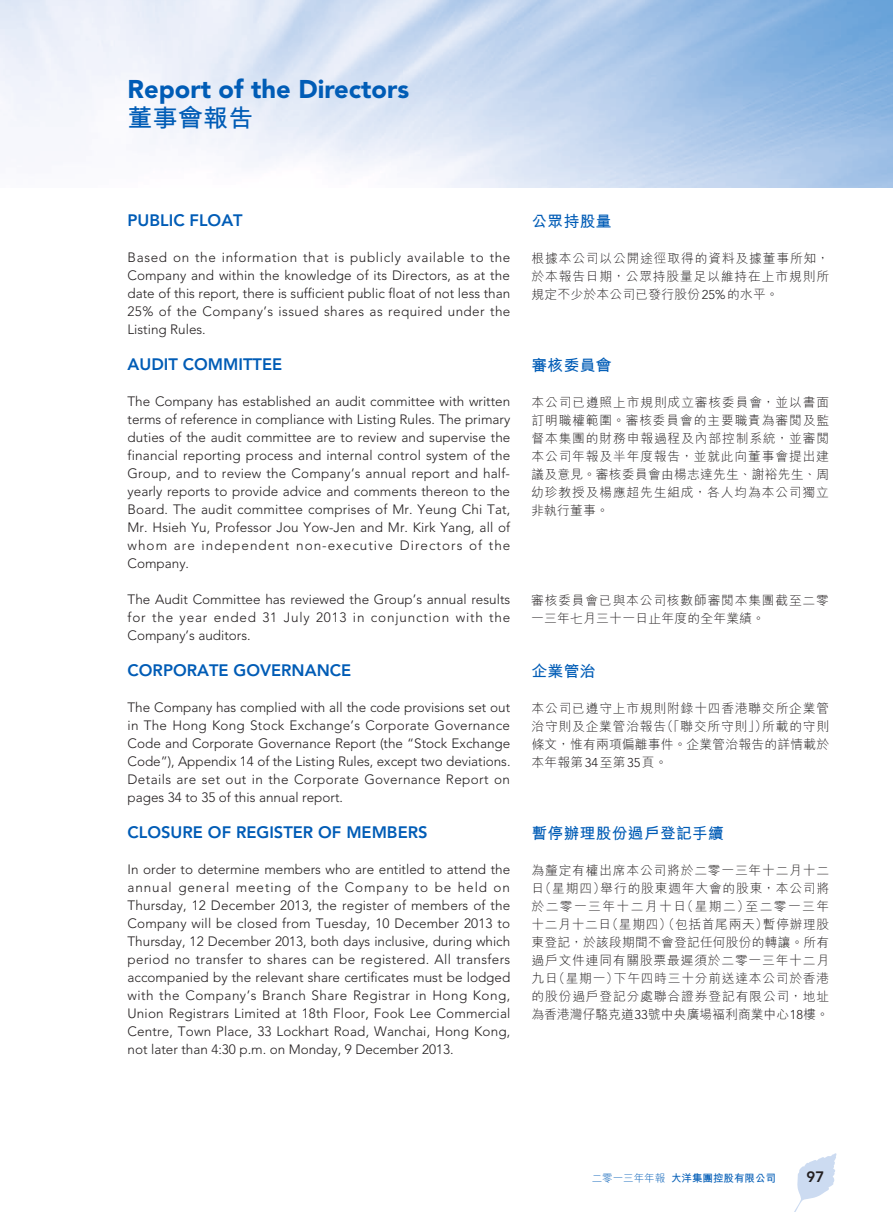
<style>
.page{position:relative;width:893px;height:1212px;background:#fff}
.page>*{position:absolute;margin:0;border:0;box-sizing:border-box;transform-origin:0 0}
.t1{font:900 25.5px "Avenir LT Std";color:#005cb6}
.t2{font:700 24.75px "M Hei HK";letter-spacing:.02em;color:#005cb6}
.t3{font:800 16.5px "Avenir LT Std";color:#005cb6}
.t4{font:700 15.75px "M Hei HK";letter-spacing:.02em;color:#005cb6}
.t5{font:800 15px "Avenir LT Std";color:#231f20}
.t6{font:300 13.5px/18px "Avenir LT Std";letter-spacing:.03em;color:#231f20;text-align:justify}
.t7{font:300 12.75px/18px "M Hei HK";letter-spacing:.06em;color:#231f20;text-align:justify}
.t8{font:700 10.5px "M Hei HK";color:#005cb6}
.s1{font-family:"Avenir LT Std"}
.s2{font-weight:300}
</style>
<div class="page">
<img style="left:0;top:0;width:893px;height:187px">
<svg style="left:794px;top:1153px;width:43px;height:59px"></svg>
<h1 class="t1" style="left:128px;top:73px;width:283px">Report of the Directors</h1>
<h2 class="t2" style="left:128px;top:100px;width:127px">董事會報告</h2>
<p class="t3" style="left:128px;top:211px;width:117px">PUBLIC FLOAT</p>
<p class="t6" style="left:128px;top:249px;width:384px">Based on the information that is publicly available to the Company and within the knowledge of its Directors, as at the date of this report, there is sufficient public float of not less than 25% of the Company’s issued shares as required under the Listing Rules.</p>
<p class="t3" style="left:128px;top:355px;width:156px">AUDIT COMMITTEE</p>
<p class="t6" style="left:128px;top:393px;width:384px">The Company has established an audit committee with written terms of reference in compliance with Listing Rules. The primary duties of the audit committee are to review and supervise the financial reporting process and internal control system of the Group, and to review the Company’s annual report and half&shy;yearly reports to provide advice and comments thereon to the Board. The audit committee comprises of Mr. Yeung Chi Tat, Mr. Hsieh Yu, Professor Jou Yow-Jen and Mr. Kirk Yang, all of whom are independent non-executive Directors of the Company.</p>
<p class="t6" style="left:128px;top:591px;width:384px">The Audit Committee has reviewed the Group’s annual results for the year ended 31 July 2013 in conjunction with the Company’s auditors.</p>
<p class="t3" style="left:128px;top:661px;width:225px">CORPORATE GOVERNANCE</p>
<p class="t6" style="left:128px;top:699px;width:384px">The Company has complied with all the code provisions set out in The Hong Kong Stock Exchange’s Corporate Governance Code and Corporate Governance Report (the “Stock Exchange Code”), Appendix 14 of the Listing Rules, except two deviations.<br>Details are set out in the Corporate Governance Report on pages 34 to 35 of this annual report.</p>
<p class="t3" style="left:128px;top:823px;width:302px">CLOSURE OF REGISTER OF MEMBERS</p>
<p class="t6" style="left:128px;top:861px;width:384px">In order to determine members who are entitled to attend the annual general meeting of the Company to be held on Thursday, 12 December 2013, the register of members of the Company will be closed from Tuesday, 10 December 2013 to Thursday, 12 December 2013, both days inclusive, during which period no transfer to shares can be registered. All transfers accompanied by the relevant share certificates must be lodged with the Company’s Branch Share Registrar in Hong Kong, Union Registrars Limited at 18th Floor, Fook Lee Commercial Centre, Town Place, 33 Lockhart Road, Wanchai, Hong Kong, not later than 4:30 p.m. on Monday, 9 December 2013.</p>
<p class="t4" style="left:531px;top:209px;width:82px">公眾持股量</p>
<p class="t7" style="left:531px;top:249px;width:299px">根據本公司以公開途徑取得的資料及據董事所知，於本報告日期，公眾持股量足以維持在上市規則所規定不少於本公司已發行股份<span class="s1">25%</span>的水平。</p>
<p class="t4" style="left:531px;top:353px;width:82px">審核委員會</p>
<p class="t7" style="left:531px;top:393px;width:299px">本公司已遵照上市規則成立審核委員會，並以書面訂明職權範圍。審核委員會的主要職責為審閱及監督本集團的財務申報過程及內部控制系統，並審閱本公司年報及半年度報告，並就此向董事會提出建議及意見。審核委員會由楊志達先生、謝裕先生、周幼珍教授及楊應超先生組成，各人均為本公司獨立非執行董事。</p>
<p class="t7" style="left:531px;top:591px;width:299px">審核委員會已與本公司核數師審閱本集團截至二零一三年七月三十一日止年度的全年業績。</p>
<p class="t4" style="left:531px;top:659px;width:65px">企業管治</p>
<p class="t7" style="left:531px;top:699px;width:299px">本公司已遵守上市規則附錄十四香港聯交所企業管治守則及企業管治報告（「聯交所守則」）所載的守則條文，惟有兩項偏離事件。企業管治報告的詳情載於本年報第<span class="s1">34</span>至第<span class="s1">35</span>頁。</p>
<p class="t4" style="left:531px;top:821px;width:194px">暫停辦理股份過戶登記手續</p>
<p class="t7" style="left:531px;top:861px;width:299px">為釐定有權出席本公司將於二零一三年十二月十二日（星期四）舉行的股東週年大會的股東，本公司將於二零一三年十二月十日（星期二）至二零一三年十二月十二日（星期四）（包括首尾兩天）暫停辦理股東登記，於該段期間不會登記任何股份的轉讓。所有過戶文件連同有關股票最遲須於二零一三年十二月九日（星期一）下午四時三十分前送達本公司於香港的股份過戶登記分處聯合證券登記有限公司，地址為香港灣仔駱克道<span class="s1">33</span>號中央廣場褔利商業中心<span class="s1">18</span>樓。</p>
<p class="t8" style="left:592px;top:1170px;width:186px"><span class="s2">二零一三年年報</span> 大洋集團控股有限公司</p>
<p class="t5" style="left:806px;top:1168px;width:19px">97</p>
</div>
